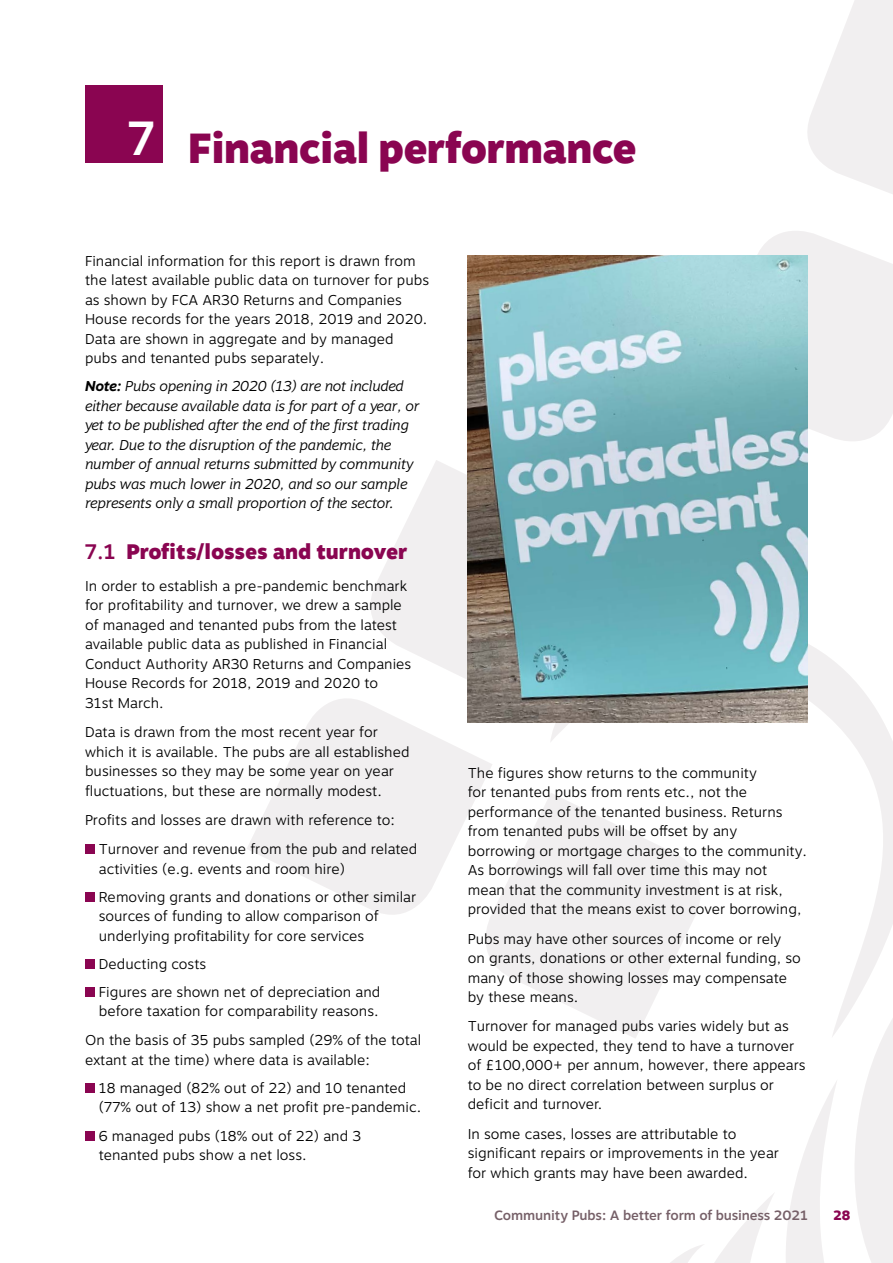
<style>
.page{position:relative;width:893px;height:1263px;background:#fff}
.page>*{position:absolute;margin:0;border:0;box-sizing:border-box;transform-origin:0 0}
.t1{font:900 42px "Motiva Sans";letter-spacing:-.02em;color:#8a0551}
.t2{font:900 21px "Motiva Sans";color:#8a0551}
.t3{font:300 14.25px/19.5px "Motiva Sans";color:#000}
.t4{font:italic 300 14.25px/19.5px "Motiva Sans";letter-spacing:-.01em;color:#000}
.t5{font:500 13.5px "Motiva Sans";letter-spacing:-.01em;color:#766068}
.t6{font:800 13.5px "Motiva Sans";color:#8a0551}
.s1{font-weight:700}
.s2{font-weight:500}
</style>
<div class="page">
<svg style="left:670px;top:1038px;width:223px;height:225px"></svg>
<svg style="left:550px;top:644px;width:343px;height:394px"></svg>
<svg style="left:486px;top:793px;width:230px;height:246px;fill:#f1eff0"></svg>
<svg style="left:371px;top:460px;width:97px;height:223px;fill:#f1eff0"></svg>
<svg style="left:247px;top:683px;width:246px;height:246px;fill:#f1eff0"></svg>
<svg style="left:758px;top:0;width:135px;height:441px"></svg>
<div style="left:85px;top:85px;width:78px;height:78px;background:#8a0551"></div>
<div style="left:85px;top:844px;width:10px;height:10px;background:#8a0551"></div>
<div style="left:85px;top:892px;width:10px;height:10px;background:#8a0551"></div>
<div style="left:85px;top:959px;width:10px;height:10px;background:#8a0551"></div>
<div style="left:85px;top:987px;width:10px;height:10px;background:#8a0551"></div>
<div style="left:85px;top:1083px;width:10px;height:10px;background:#8a0551"></div>
<div style="left:85px;top:1130px;width:10px;height:10px;background:#8a0551"></div>
<img style="left:468px;top:255px;width:340px;height:467px">
<h1 class="t1" style="left:128px;top:117px;width:510px"><sup>7</sup> Financial performance</h1>
<p class="t3" style="left:85px;top:251px;width:346px">Financial information for this report is drawn from the latest available public data on turnover for pubs as shown by FCA AR30 Returns and Companies House records for the years 2018, 2019 and 2020.<br>Data are shown in aggregate and by managed pubs and tenanted pubs separately.</p>
<p class="t4" style="left:85px;top:377px;width:336px"><span class="s1">Note:</span> Pubs opening in 2020 (13) are not included either because available data is for part of a year, or yet to be published after the end of the first trading year. Due to the disruption of the pandemic, the number of annual returns submitted by community pubs was much lower in 2020, and so our sample represents only a small proportion of the sector.</p>
<h2 class="t2" style="left:85px;top:536px;width:324px"><span class="s2">7.1</span> Profits/losses and turnover</h2>
<p class="t3" style="left:85px;top:576px;width:328px">In order to establish a pre-pandemic benchmark for profitability and turnover, we drew a sample of managed and tenanted pubs from the latest available public data as published in Financial Conduct Authority AR30 Returns and Companies House Records for 2018, 2019 and 2020 to<br>31st March.</p>
<p class="t3" style="left:85px;top:722px;width:326px">Data is drawn from the most recent year for which it is available. The pubs are all established businesses so they may be some year on year fluctuations, but these are normally modest.</p>
<p class="t3" style="left:99px;top:805px;width:320px;line-height:29.2px;text-indent:-14px">Profits and losses are drawn with reference to:<br>Turnover and revenue from the pub and related</p>
<p class="t3" style="left:99px;top:855px;width:319px;line-height:28px">activities (e.g. events and room hire)<br>Removing grants and donations or other similar</p>
<p class="t3" style="left:99px;top:906px;width:281px">sources of funding to allow comparison of underlying profitability for core services</p>
<p class="t3" style="left:99px;top:950px;width:283px;line-height:28px">Deducting costs<br>Figures are shown net of depreciation and</p>
<p class="t3" style="left:85px;top:997px;width:338px;line-height:29.2px;text-indent:14px">before taxation for comparability reasons.<br>On the basis of 35 pubs sampled (29% of the total</p>
<p class="t3" style="left:99px;top:1046px;width:309px;line-height:28px;text-indent:-14px">extant at the time) where data is available:<br>18 managed (82% out of 22) and 10 tenanted</p>
<p class="t3" style="left:99px;top:1093px;width:324px;line-height:28px">(77% out of 13) show a net profit pre-pandemic.<br>6 managed pubs (18% out of 22) and 3</p>
<p class="t3" style="left:99px;top:1145px;width:209px">tenanted pubs show a net loss.</p>
<p class="t3" style="left:468px;top:763px;width:341px">The figures show returns to the community<br>for tenanted pubs from rents etc., not the performance of the tenanted business. Returns from tenanted pubs will be offset by any borrowing or mortgage charges to the community.<br>As borrowings will fall over time this may not mean that the community investment is at risk, provided that the means exist to cover borrowing,</p>
<p class="t3" style="left:468px;top:929px;width:335px">Pubs may have other sources of income or rely on grants, donations or other external funding, so many of those showing losses may compensate by these means.</p>
<p class="t3" style="left:468px;top:1017px;width:339px">Turnover for managed pubs varies widely but as would be expected, they tend to have a turnover of £100,000+ per annum, however, there appears to be no direct correlation between surplus or deficit and turnover.</p>
<p class="t3" style="left:468px;top:1124px;width:313px">In some cases, losses are attributable to significant repairs or improvements in the year for which grants may have been awarded.</p>
<p class="t5" style="left:494px;top:1206px;width:315px">Community Pubs: A better form of business 2021</p>
<p class="t6" style="left:833px;top:1206px;width:19px">28</p>
</div>
